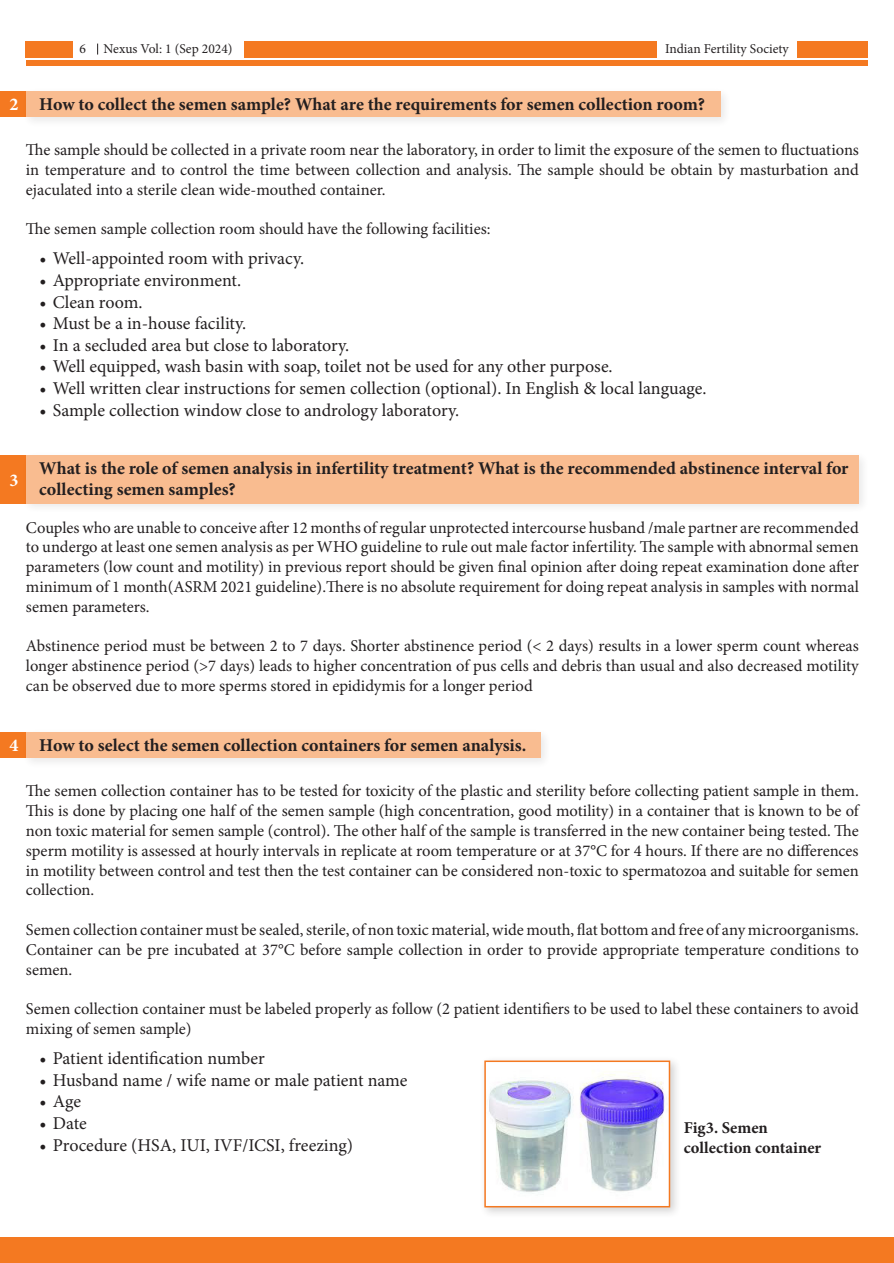
<style>
.page{position:relative;width:894px;height:1263px;background:#fff}
.page>*{position:absolute;margin:0;border:0;box-sizing:border-box;transform-origin:0 0}
.t1{font:18px "Minion Pro";color:#231f20}
.t2{font:700 18px/21.6px "Minion Pro";color:#231f20}
.t3{font:700 18px "Minion Pro";color:#fff}
.t4{font:16.5px/19.8px "Minion Pro";color:#231f20;text-align:justify}
.t5{font:700 16.5px/19.8px "Minion Pro";color:#231f20}
.t6{font:13.5px "Minion Pro";color:#231f20}
</style>
<div class="page">
<div style="left:26px;top:41px;width:841px;height:16px;background:#f47921"></div>
<div style="left:26px;top:61px;width:841px;height:5px;background:#f47921"></div>
<div style="left:73px;top:32px;width:170px;height:27px;background:#fff"></div>
<div style="left:656px;top:40px;width:140px;height:19px;background:#fff"></div>
<div style="left:0;top:1237px;width:893px;height:26px;background:#f47921"></div>
<div style="left:0;top:91px;width:26px;height:26px;background:#f47921"></div>
<div style="left:0;top:732px;width:26px;height:26px;background:#f47921"></div>
<div style="left:0;top:455px;width:26px;height:48px;background:#f47921"></div>
<div style="left:21px;top:86px;width:710px;height:42px;background:#fafafa"></div>
<div style="left:26px;top:91px;width:694px;height:26px;background:#f9bc90"></div>
<div style="left:21px;top:727px;width:530px;height:42px;background:#fafafa"></div>
<div style="left:26px;top:732px;width:514px;height:26px;background:#f9bc90"></div>
<div style="left:21px;top:450px;width:848px;height:65px;background:#231f20;opacity:.2"></div>
<div style="left:26px;top:455px;width:832px;height:48px;background:#f9bc90"></div>
<div style="left:479px;top:1055px;width:202px;height:163px;background:#231f20;opacity:.2"></div>
<img style="left:487px;top:1063px;width:180px;height:141px">
<div style="left:484px;top:1060px;width:186px;height:147px;border:2px solid #f47921"></div>
<p class="t6" style="left:79px;top:40px;width:8px">6</p>
<p class="t6" style="left:104px;top:40px;width:130px">Nexus Vol: 1 (Sep 2024)</p>
<p class="t6" style="left:664px;top:40px;width:125px">Indian Fertility Society</p>
<p class="t3" style="left:9px;top:91px;width:10px">2</p>
<p class="t2" style="left:39px;top:93px;width:667px">How to collect the semen sample? What are the requirements for semen collection room?</p>
<p class="t4" style="left:26px;top:140px;width:834px">The sample should be collected in a private room near the laboratory, in order to limit the exposure of the semen to fluctuations in temperature and to control the time between collection and analysis. The sample should be obtain by masturbation and ejaculated into a sterile clean wide-mouthed container.</p>
<p class="t4" style="left:26px;top:219px;width:466px">The semen sample collection room should have the following facilities:</p>
<p class="t1" style="left:39px;top:247px;width:266px">• Well-appointed room with privacy.</p>
<p class="t1" style="left:39px;top:268px;width:203px">• Appropriate environment.</p>
<p class="t1" style="left:39px;top:290px;width:105px">• Clean room.</p>
<p class="t1" style="left:39px;top:311px;width:208px">• Must be a in-house facility.</p>
<p class="t1" style="left:39px;top:333px;width:311px">• In a secluded area but close to laboratory.</p>
<p class="t1" style="left:39px;top:355px;width:574px">• Well equipped, wash basin with soap, toilet not be used for any other purpose.</p>
<p class="t1" style="left:39px;top:376px;width:668px">• Well written clear instructions for semen collection (optional). In English &amp; local language.</p>
<p class="t1" style="left:39px;top:398px;width:421px">• Sample collection window close to andrology laboratory.</p>
<p class="t3" style="left:9px;top:467px;width:10px">3</p>
<p class="t2" style="left:39px;top:457px;width:810px">What is the role of semen analysis in infertility treatment? What is the recommended abstinence interval for collecting semen samples?</p>
<p class="t4" style="left:26px;top:517px;width:834px">Couples who are unable to conceive after 12 months of regular unprotected intercourse husband /male partner are recommended to undergo at least one semen analysis as per WHO guideline to rule out male factor infertility. The sample with abnormal semen parameters (low count and motility) in previous report should be given final opinion after doing repeat examination done after minimum of 1 month(ASRM 2021 guideline).There is no absolute requirement for doing repeat analysis in samples with normal semen parameters.</p>
<p class="t4" style="left:26px;top:636px;width:834px">Abstinence period must be between 2 to 7 days. Shorter abstinence period (&lt; 2 days) results in a lower sperm count whereas longer abstinence period (&gt;7 days) leads to higher concentration of pus cells and debris than usual and also decreased motility can be observed due to more sperms stored in epididymis for a longer period</p>
<p class="t3" style="left:9px;top:732px;width:10px">4</p>
<p class="t2" style="left:39px;top:734px;width:488px">How to select the semen collection containers for semen analysis.</p>
<p class="t4" style="left:26px;top:781px;width:834px">The semen collection container has to be tested for toxicity of the plastic and sterility before collecting patient sample in them.<br>This is done by placing one half of the semen sample (high concentration, good motility) in a container that is known to be of non toxic material for semen sample (control). The other half of the sample is transferred in the new container being tested. The sperm motility is assessed at hourly intervals in replicate at room temperature or at 37°C for 4 hours. If there are no differences in motility between control and test then the test container can be considered non-toxic to spermatozoa and suitable for semen collection.</p>
<p class="t4" style="left:26px;top:920px;width:834px">Semen collection container must be sealed, sterile, of non toxic material, wide mouth, flat bottom and free of any microorganisms.<br>Container can be pre incubated at 37°C before sample collection in order to provide appropriate temperature conditions to semen.</p>
<p class="t4" style="left:26px;top:999px;width:834px">Semen collection container must be labeled properly as follow (2 patient identifiers to be used to label these containers to avoid mixing of semen sample)</p>
<p class="t1" style="left:39px;top:1046px;width:227px">• Patient identification number</p>
<p class="t1" style="left:39px;top:1067px;width:369px">• Husband name / wife name or male patient name</p>
<p class="t1" style="left:39px;top:1089px;width:43px">• Age</p>
<p class="t1" style="left:39px;top:1111px;width:49px">• Date</p>
<p class="t1" style="left:39px;top:1132px;width:315px">• Procedure (HSA, IUI, IVF/ICSI, freezing)</p>
<p class="t5" style="left:683px;top:1117px;width:139px">Fig3. Semen collection container</p>
</div>
